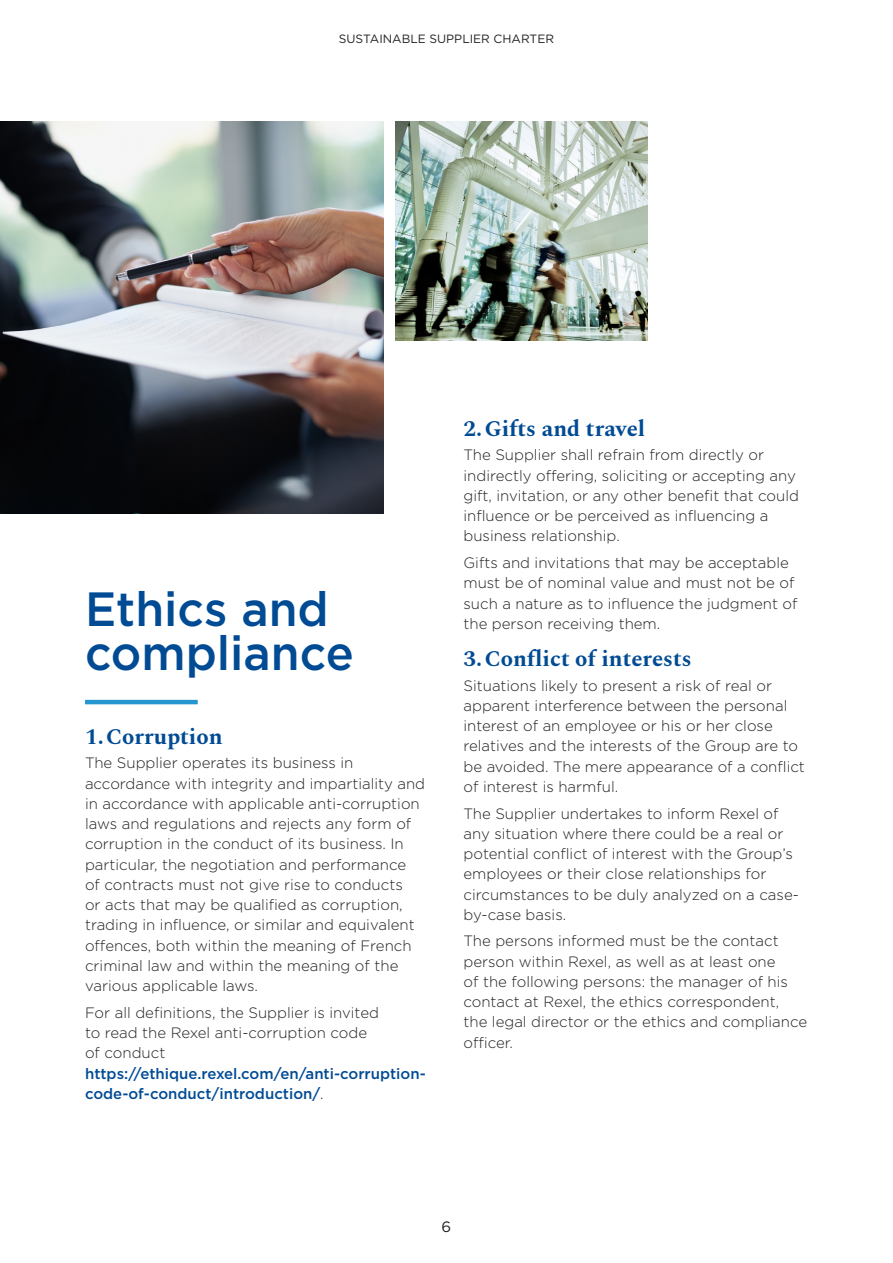
<style>
.page{position:relative;width:893px;height:1263px;background:#fff}
.page>*{position:absolute;margin:0;border:0;box-sizing:border-box;transform-origin:0 0}
.INTRO{font:500 48px/43.2px "Gotham";color:#014b94}
.SS_TITRE{font:700 22.5px "Spectral";color:#014b94}
.TEXT{font:300 15px/20.2px "Gotham";color:#231f20}
.t1{font:15px "Gotham";color:#231f20}
.t2{font:12px "Gotham";color:#231f20}
.s1{font-weight:500;color:#014b94}
</style>
<div class="page">
<hr style="left:85px;top:700px;width:113px;height:4px;background:#2596d0">
<img style="left:395px;top:122px;width:253px;height:218px">
<img style="left:0;top:122px;width:383px;height:392px">
<p class="t2" style="left:339px;top:31px;width:217px">SUSTAINABLE SUPPLIER CHARTER</p>
<p class="INTRO" style="left:85px;top:587px;width:270px">Ethics and compliance</p>
<p class="SS_TITRE" style="left:85px;top:720px;width:139px">1.Corruption</p>
<p class="TEXT" style="left:85px;top:752px;width:342px">The Supplier operates its business in accordance with integrity and impartiality and in accordance with applicable anti-corruption laws and regulations and rejects any form of corruption in the conduct of its business. In particular, the negotiation and performance<br>of contracts must not give rise to conducts<br>or acts that may be qualified as corruption, trading in influence, or similar and equivalent offences, both within the meaning of French criminal law and within the meaning of the various applicable laws.</p>
<p class="TEXT" style="left:85px;top:1002px;width:342px">For all definitions, the Supplier is invited<br>to read the Rexel anti-corruption code<br>of conduct <span class="s1">https://ethique.rexel.com/en/anti-corruption&shy;code-of-conduct/introduction/</span>.</p>
<p class="SS_TITRE" style="left:463px;top:412px;width:183px">2.Gifts and travel</p>
<p class="TEXT" style="left:463px;top:444px;width:337px">The Supplier shall refrain from directly or indirectly offering, soliciting or accepting any gift, invitation, or any other benefit that could influence or be perceived as influencing a business relationship.</p>
<p class="TEXT" style="left:463px;top:552px;width:336px">Gifts and invitations that may be acceptable must be of nominal value and must not be of such a nature as to influence the judgment of the person receiving them.</p>
<p class="SS_TITRE" style="left:463px;top:642px;width:230px">3.Conflict of interests</p>
<p class="TEXT" style="left:463px;top:675px;width:343px">Situations likely to present a risk of real or apparent interference between the personal interest of an employee or his or her close relatives and the interests of the Group are to be avoided. The mere appearance of a conflict of interest is harmful.</p>
<p class="TEXT" style="left:463px;top:803px;width:337px">The Supplier undertakes to inform Rexel of any situation where there could be a real or potential conflict of interest with the Group’s employees or their close relationships for circumstances to be duly analyzed on a case&shy;by-case basis.</p>
<p class="TEXT" style="left:463px;top:930px;width:345px">The persons informed must be the contact person within Rexel, as well as at least one<br>of the following persons: the manager of his contact at Rexel, the ethics correspondent,<br>the legal director or the ethics and compliance officer.</p>
<p class="t1" style="left:442px;top:1217px;width:11px">6</p>
</div>
